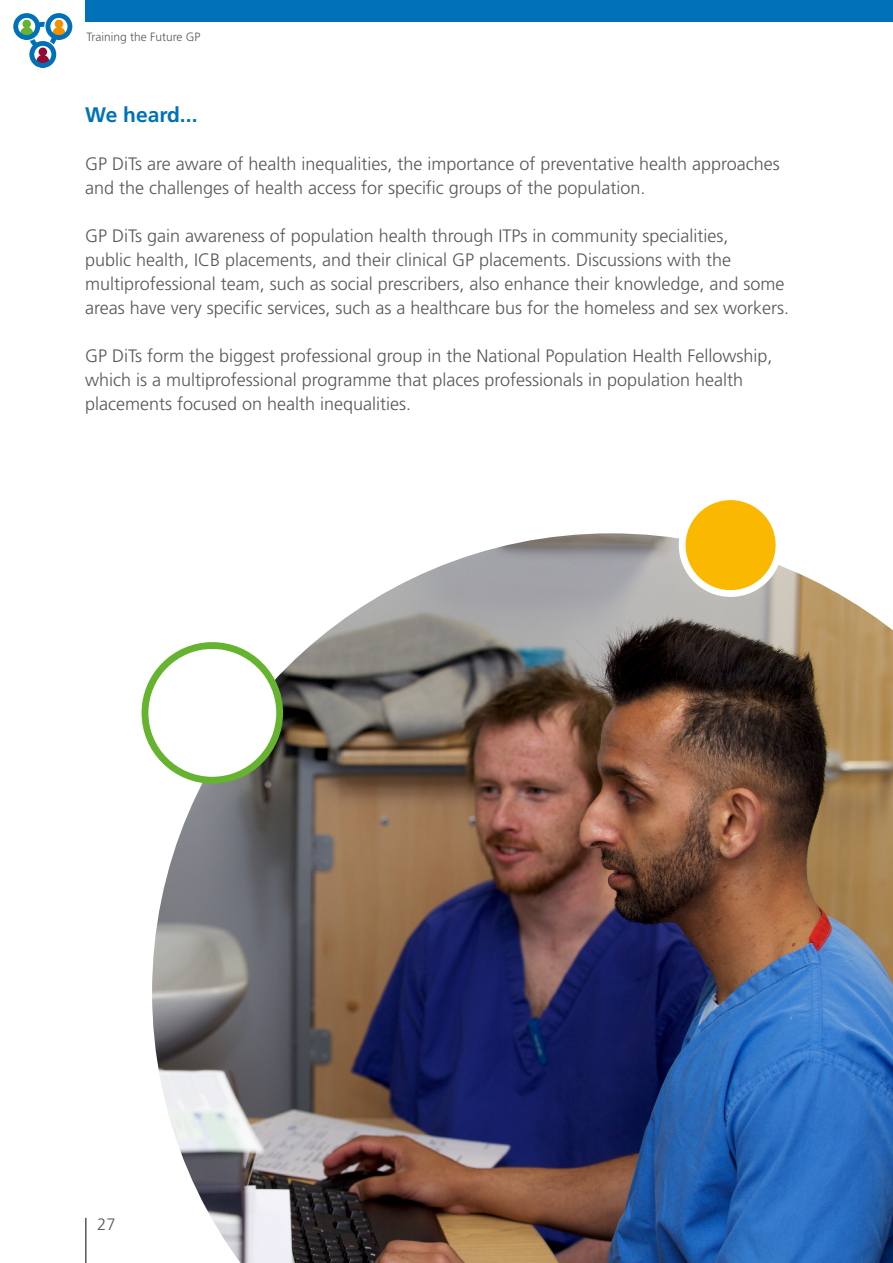
<style>
.page{position:relative;width:893px;height:1263px;background:#fff}
.page>*{position:absolute;margin:0;border:0;box-sizing:border-box;transform-origin:0 0}
.SmallSection_Heading{font:700 21px "Frutiger LT Pro";color:#0071b9}
.Body_Text{font:300 18px/24px "Frutiger LT Pro";color:#575756}
.t1{font:300 16.5px "Frutiger LT Pro";color:#575756}
.t2{font:300 12px "Frutiger LT Pro";color:#575756}
</style>
<div class="page">
<hr style="left:85px;top:1218px;width:2px;height:45px;background:#575756">
<div style="left:86px;top:0;width:807px;height:21px;background:#0071b9"></div>
<svg style="left:13px;top:13px;width:59px;height:55px"></svg>
<img style="left:142px;top:533px;width:751px;height:730px">
<div style="left:145px;top:645px;width:135px;height:135px;background:#fff;border-radius:50%"></div>
<div style="left:142px;top:642px;width:141px;height:142px;border:7px solid #65b32e;border-radius:50%"></div>
<div style="left:682px;top:497px;width:97px;height:96px;background:#fbb800;border-radius:50%"></div>
<div style="left:679px;top:493px;width:103px;height:104px;border:7px solid #fff;border-radius:50%"></div>
<p class="t2" style="left:87px;top:30px;width:116px">Training the Future GP</p>
<p class="SmallSection_Heading" style="left:85px;top:102px;width:114px">We heard...</p>
<p class="Body_Text" style="left:85px;top:152px;width:696px">GP DiTs are aware of health inequalities, the importance of preventative health approaches and the challenges of health access for specific groups of the population.</p>
<p class="Body_Text" style="left:85px;top:224px;width:706px">GP DiTs gain awareness of population health through ITPs in community specialities,<br>public health, ICB placements, and their clinical GP placements. Discussions with the multiprofessional team, such as social prescribers, also enhance their knowledge, and some areas have very specific services, such as a healthcare bus for the homeless and sex workers.</p>
<p class="Body_Text" style="left:85px;top:344px;width:689px">GP DiTs form the biggest professional group in the National Population Health Fellowship, which is a multiprofessional programme that places professionals in population health placements focused on health inequalities.</p>
<p class="t1" style="left:97px;top:1215px;width:20px">27</p>
</div>
